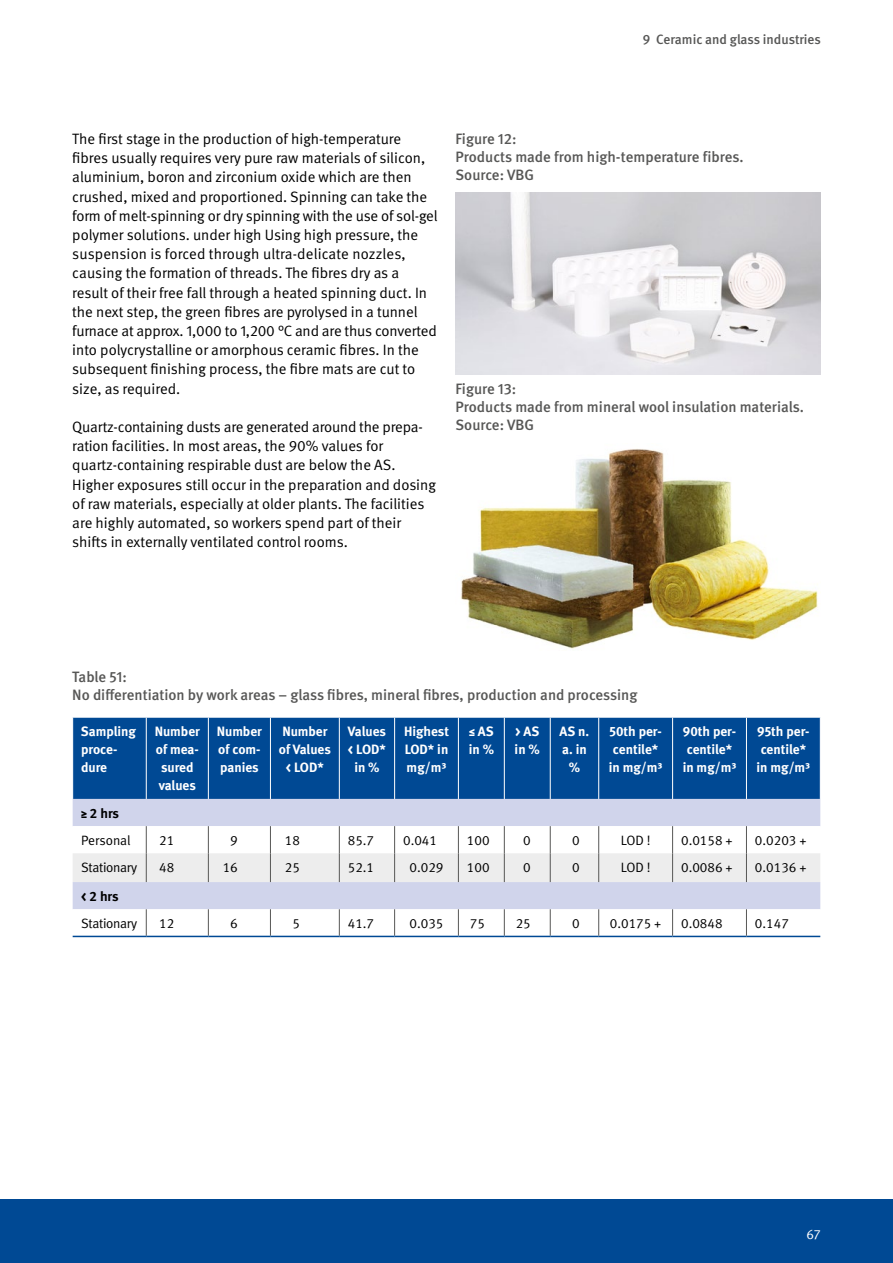
<style>
.page{position:relative;width:893px;height:1263px;background:#fff}
.page>*{position:absolute;margin:0;border:0;box-sizing:border-box;transform-origin:0 0}
.Innenteil_P_Grundtext{font:15px/19.2px "DGUV Meta";color:#000}
.Tabellen_und_Bilder_X_Bildunterschrift{font:500 15px/18px "DGUV Meta";color:#575756}
.Tabellen_und_Bilder_P_Tabellenueberschri{font:500 15px/18px "DGUV Meta";color:#575756}
.Tabellen_und_Bilder_P_Kopfzeile_Tabelle{font:700 13.5px/18px "DGUV Meta";color:#fff;text-align:center}
.Tabellen_und_Bilder_P_Tabelle_Fuss{font:13.5px "DGUV Meta";color:#000}
.Tabellen_und_Bilder_P_Tabellenzeile_norm{font:13.5px "DGUV Meta";color:#000}
.t1{font:500 13.5px "DGUV Meta";color:#575756}
.Tabellen_und_Bilder_P_Tabelle_Zwischen{font:700 13.5px "DGUV Meta";letter-spacing:-.005em;color:#000}
.Tabellen_und_Bilder_P_Tabelle_Fuss-2{font:13.5px "DGUV Meta";letter-spacing:-.02em;color:#000}
.Tabellen_und_Bilder_P_Tabellenzeile_norm-2{font:13.5px "DGUV Meta";letter-spacing:-.02em;color:#000}
.t2{font:13.5px "DGUV Meta";color:#fff}
</style>
<div class="page">
<div style="left:0;top:1199px;width:893px;height:64px;background:#004994"></div>
<div style="left:73px;top:718px;width:747px;height:81px;background:#004994"></div>
<div style="left:73px;top:799px;width:747px;height:110px;background:#d0d4eb"></div>
<hr style="left:146px;top:718px;width:1px;height:81px;background:#fff">
<hr style="left:208px;top:718px;width:1px;height:81px;background:#fff">
<hr style="left:270px;top:718px;width:1px;height:81px;background:#fff">
<hr style="left:339px;top:718px;width:1px;height:81px;background:#fff">
<hr style="left:394px;top:718px;width:1px;height:81px;background:#fff">
<hr style="left:458px;top:718px;width:1px;height:81px;background:#fff">
<hr style="left:504px;top:718px;width:1px;height:81px;background:#fff">
<hr style="left:550px;top:718px;width:1px;height:81px;background:#fff">
<hr style="left:598px;top:718px;width:1px;height:81px;background:#fff">
<hr style="left:672px;top:718px;width:1px;height:81px;background:#fff">
<hr style="left:746px;top:718px;width:1px;height:81px;background:#fff">
<hr style="left:599px;top:936px;width:74px;height:1px;background:#004994">
<hr style="left:673px;top:936px;width:73px;height:1px;background:#004994">
<hr style="left:746px;top:936px;width:74px;height:1px;background:#004994">
<hr style="left:73px;top:936px;width:73px;height:1px;background:#004994">
<hr style="left:146px;top:936px;width:62px;height:1px;background:#004994">
<hr style="left:208px;top:936px;width:62px;height:1px;background:#004994">
<hr style="left:270px;top:936px;width:69px;height:1px;background:#004994">
<hr style="left:339px;top:936px;width:56px;height:1px;background:#004994">
<hr style="left:395px;top:936px;width:63px;height:1px;background:#004994">
<hr style="left:458px;top:936px;width:46px;height:1px;background:#004994">
<hr style="left:504px;top:936px;width:46px;height:1px;background:#004994">
<hr style="left:550px;top:936px;width:49px;height:1px;background:#004994">
<svg style="left:73px;top:909px;width:747px;height:27px"></svg>
<svg style="left:73px;top:826px;width:747px;height:56px"></svg>
<img style="left:455px;top:192px;width:366px;height:182px">
<img style="left:460px;top:449px;width:358px;height:200px">
<p class="t1" style="left:643px;top:32px;width:179px">9 Ceramic and glass industries</p>
<p class="Innenteil_P_Grundtext" style="left:72px;top:130px;width:367px">The first stage in the production of high-temperature fibres usually requires very pure raw materials of silicon, aluminium, boron and zirconium oxide which are then crushed, mixed and proportioned. Spinning can take the form of melt-spinning or dry spinning with the use of sol-gel polymer solutions. under high Using high pressure, the suspension is forced through ultra-delicate nozzles, causing the formation of threads. The fibres dry as a result of their free fall through a heated spinning duct. In the next step, the green fibres are pyrolysed in a tunnel furnace at approx. 1,000 to 1,200 °C and are thus converted into polycrystalline or amorphous ceramic fibres. In the subsequent finishing process, the fibre mats are cut to size, as required.</p>
<p class="Innenteil_P_Grundtext" style="left:72px;top:418px;width:365px">Quartz-containing dusts are generated around the prepa&shy;ration facilities. In most areas, the 90% values for quartz-containing respirable dust are below the AS.<br>Higher exposures still occur in the preparation and dosing of raw materials, especially at older plants. The facilities are highly automated, so workers spend part of their shifts in externally ventilated control rooms.</p>
<p class="Tabellen_und_Bilder_X_Bildunterschrift" style="left:455px;top:130px;width:290px">Figure 12:<br>Products made from high-temperature fibres.<br>Source: VBG</p>
<p class="Tabellen_und_Bilder_X_Bildunterschrift" style="left:455px;top:380px;width:350px">Figure 13:<br>Products made from mineral wool insulation materials.<br>Source: VBG</p>
<p class="Tabellen_und_Bilder_P_Tabellenueberschri" style="left:72px;top:668px;width:567px">Table 51:<br>No differentiation by work areas – glass fibres, mineral fibres, production and processing</p>
<p class="Tabellen_und_Bilder_P_Kopfzeile_Tabelle" style="left:81px;top:723px;width:57px;text-align:left">Sampling proce&shy;dure</p>
<p class="Tabellen_und_Bilder_P_Kopfzeile_Tabelle" style="left:155px;top:723px;width:47px">Number of mea&shy;sured values</p>
<p class="Tabellen_und_Bilder_P_Kopfzeile_Tabelle" style="left:217px;top:723px;width:47px;text-align:justify">Number of com&shy;panies</p>
<p class="Tabellen_und_Bilder_P_Kopfzeile_Tabelle" style="left:279px;top:723px;width:53px">Number of Values &lt; LOD*</p>
<p class="Tabellen_und_Bilder_P_Kopfzeile_Tabelle" style="left:348px;top:723px;width:40px">Values &lt; LOD* in %</p>
<p class="Tabellen_und_Bilder_P_Kopfzeile_Tabelle" style="left:404px;top:723px;width:46px;text-align:justify">Highest LOD* in mg/m³</p>
<p class="Tabellen_und_Bilder_P_Kopfzeile_Tabelle" style="left:469px;top:723px;width:27px;text-align:left">≤ AS in %</p>
<p class="Tabellen_und_Bilder_P_Kopfzeile_Tabelle" style="left:515px;top:723px;width:27px;text-align:left">&gt; AS in %</p>
<p class="Tabellen_und_Bilder_P_Kopfzeile_Tabelle" style="left:560px;top:723px;width:31px">AS n. a. in %</p>
<p class="Tabellen_und_Bilder_P_Kopfzeile_Tabelle" style="left:609px;top:723px;width:55px">50th per&shy;centile* in mg/m³</p>
<p class="Tabellen_und_Bilder_P_Kopfzeile_Tabelle" style="left:683px;top:723px;width:55px">90th per&shy;centile* in mg/m³</p>
<p class="Tabellen_und_Bilder_P_Kopfzeile_Tabelle" style="left:757px;top:723px;width:55px">95th per&shy;centile* in mg/m³</p>
<p class="Tabellen_und_Bilder_P_Tabelle_Zwischen" style="left:81px;top:805px;width:39px">≥ 2 hrs</p>
<p class="Tabellen_und_Bilder_P_Tabellenzeile_norm" style="left:81px;top:832px;width:51px">Personal</p>
<p class="Tabellen_und_Bilder_P_Tabellenzeile_norm" style="left:159px;top:832px;width:17px">21</p>
<p class="Tabellen_und_Bilder_P_Tabellenzeile_norm" style="left:230px;top:832px;width:9px">9</p>
<p class="Tabellen_und_Bilder_P_Tabellenzeile_norm" style="left:285px;top:832px;width:17px">18</p>
<p class="Tabellen_und_Bilder_P_Tabellenzeile_norm" style="left:348px;top:832px;width:28px">85.7</p>
<p class="Tabellen_und_Bilder_P_Tabellenzeile_norm" style="left:403px;top:832px;width:35px">0.041</p>
<p class="Tabellen_und_Bilder_P_Tabellenzeile_norm" style="left:467px;top:832px;width:24px">100</p>
<p class="Tabellen_und_Bilder_P_Tabellenzeile_norm" style="left:523px;top:832px;width:9px">0</p>
<p class="Tabellen_und_Bilder_P_Tabellenzeile_norm" style="left:572px;top:832px;width:9px">0</p>
<p class="Tabellen_und_Bilder_P_Tabellenzeile_norm" style="left:621px;top:832px;width:31px">LOD !</p>
<p class="Tabellen_und_Bilder_P_Tabellenzeile_norm" style="left:681px;top:832px;width:53px">0.0158 +</p>
<p class="Tabellen_und_Bilder_P_Tabellenzeile_norm" style="left:755px;top:832px;width:53px">0.0203 +</p>
<p class="Tabellen_und_Bilder_P_Tabelle_Fuss-2" style="left:81px;top:859px;width:58px">Stationary</p>
<p class="Tabellen_und_Bilder_P_Tabelle_Fuss" style="left:159px;top:859px;width:17px">48</p>
<p class="Tabellen_und_Bilder_P_Tabelle_Fuss" style="left:223px;top:859px;width:17px">16</p>
<p class="Tabellen_und_Bilder_P_Tabelle_Fuss" style="left:285px;top:859px;width:17px">25</p>
<p class="Tabellen_und_Bilder_P_Tabelle_Fuss" style="left:348px;top:859px;width:28px">52.1</p>
<p class="Tabellen_und_Bilder_P_Tabelle_Fuss" style="left:410px;top:859px;width:35px">0.029</p>
<p class="Tabellen_und_Bilder_P_Tabelle_Fuss" style="left:467px;top:859px;width:24px">100</p>
<p class="Tabellen_und_Bilder_P_Tabelle_Fuss" style="left:523px;top:859px;width:9px">0</p>
<p class="Tabellen_und_Bilder_P_Tabelle_Fuss" style="left:572px;top:859px;width:9px">0</p>
<p class="Tabellen_und_Bilder_P_Tabelle_Fuss" style="left:621px;top:859px;width:31px">LOD !</p>
<p class="Tabellen_und_Bilder_P_Tabelle_Fuss" style="left:681px;top:859px;width:53px">0.0086 +</p>
<p class="Tabellen_und_Bilder_P_Tabelle_Fuss" style="left:755px;top:859px;width:53px">0.0136 +</p>
<p class="Tabellen_und_Bilder_P_Tabelle_Zwischen" style="left:81px;top:888px;width:39px">&lt; 2 hrs</p>
<p class="Tabellen_und_Bilder_P_Tabellenzeile_norm-2" style="left:81px;top:915px;width:58px">Stationary</p>
<p class="Tabellen_und_Bilder_P_Tabelle_Fuss" style="left:159px;top:915px;width:17px">12</p>
<p class="Tabellen_und_Bilder_P_Tabelle_Fuss" style="left:230px;top:915px;width:9px">6</p>
<p class="Tabellen_und_Bilder_P_Tabelle_Fuss" style="left:292px;top:915px;width:9px">5</p>
<p class="Tabellen_und_Bilder_P_Tabelle_Fuss" style="left:348px;top:915px;width:28px">41.7</p>
<p class="Tabellen_und_Bilder_P_Tabelle_Fuss" style="left:410px;top:915px;width:35px">0.035</p>
<p class="Tabellen_und_Bilder_P_Tabelle_Fuss" style="left:470px;top:915px;width:17px">75</p>
<p class="Tabellen_und_Bilder_P_Tabelle_Fuss" style="left:516px;top:915px;width:17px">25</p>
<p class="Tabellen_und_Bilder_P_Tabelle_Fuss" style="left:572px;top:915px;width:9px">0</p>
<p class="Tabellen_und_Bilder_P_Tabelle_Fuss" style="left:610px;top:915px;width:53px">0.0175 +</p>
<p class="Tabellen_und_Bilder_P_Tabelle_Fuss" style="left:681px;top:915px;width:43px">0.0848</p>
<p class="Tabellen_und_Bilder_P_Tabelle_Fuss" style="left:755px;top:915px;width:35px">0.147</p>
<p class="t2" style="left:806px;top:1226px;width:16px">67</p>
</div>
